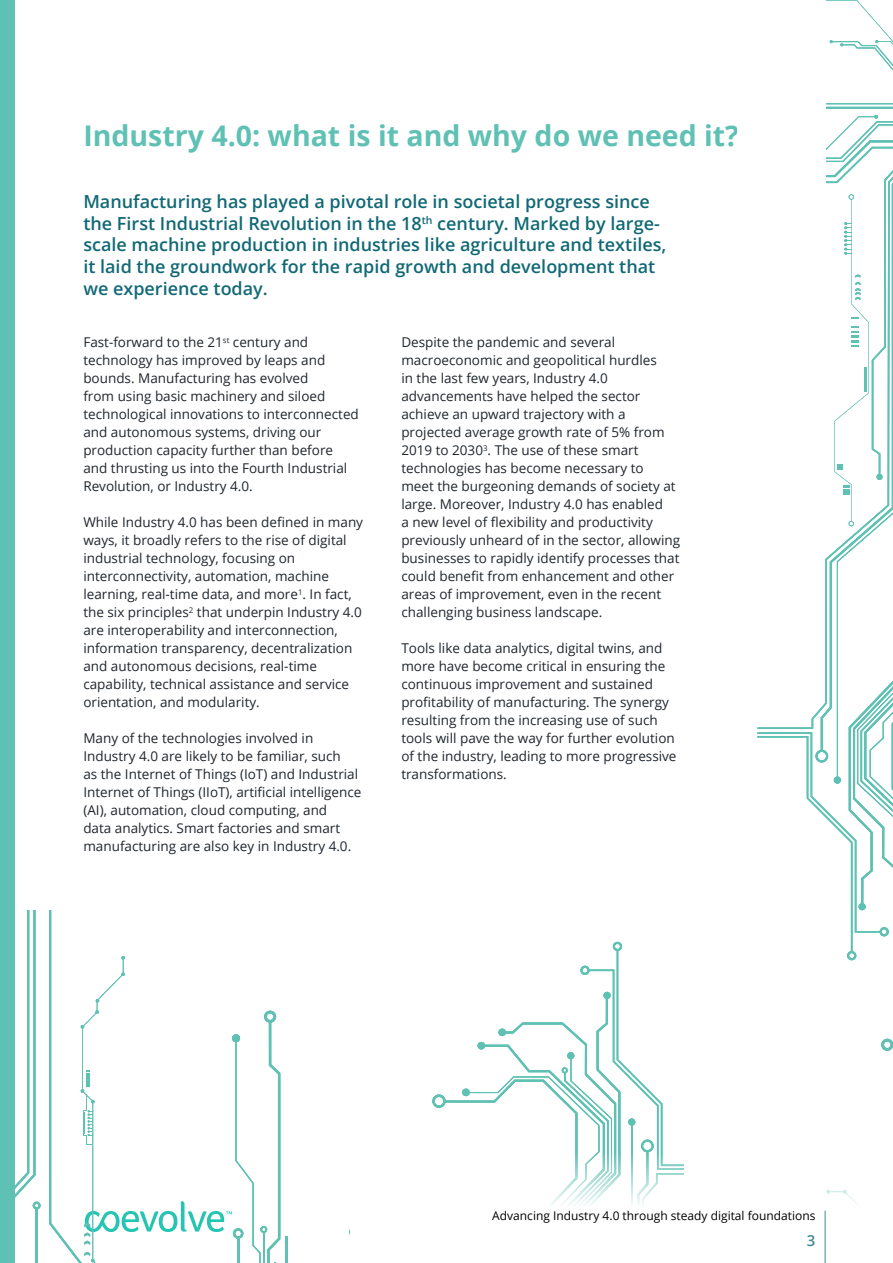
<style>
.page{position:relative;width:893px;height:1263px;background:#fff}
.page>*{position:absolute;margin:0;border:0;box-sizing:border-box;transform-origin:0 0}
.t1{font:700 28.5px "Open Sans";color:#5fc1b4}
.t2{font:600 18px/21.6px "Open Sans";color:#116975}
.t3{font:600 15px "Open Sans";color:#428892}
.t4{font:13.5px/18px "Open Sans";color:#1f262e}
.t5{font:12px "Open Sans";color:#000}
</style>
<div class="page">
<div style="left:0;top:0;width:15px;height:1263px;background:#5fc1b4"></div>
<svg style="left:826px;top:103px;width:67px;height:6px"></svg>
<svg style="left:826px;top:0;width:67px;height:71px"></svg>
<svg style="left:826px;top:115px;width:67px;height:315px"></svg>
<svg style="left:757px;top:430px;width:136px;height:609px"></svg>
<svg style="left:881px;top:1039px;width:12px;height:12px"></svg>
<hr style="left:36px;top:1208px;width:2px;height:55px;background:#5fc1b4">
<svg style="left:15px;top:910px;width:26px;height:299px"></svg>
<hr style="left:286px;top:1236px;width:2px;height:27px;background:#5fc1b4">
<svg style="left:49px;top:910px;width:231px;height:353px"></svg>
<div style="left:232px;top:1034px;width:8px;height:8px;background:#5fc1b4;border-radius:50%"></div>
<svg style="left:349px;top:941px;width:314px;height:294px"></svg>
<div style="left:350px;top:1106px;width:543px;height:157px;background:#fff"></div>
<hr style="left:825px;top:1210px;width:1px;height:53px;background:#428892">
<h1 class="t1" style="left:83px;top:116px;width:657px">Industry 4.0: what is it and why do we need it?</h1>
<p class="t2" style="left:83px;top:190px;width:585px">Manufacturing has played a pivotal role in societal progress since the First Industrial Revolution in the 18<sup>th</sup> century. Marked by large&shy;scale machine production in industries like agriculture and textiles, it laid the groundwork for the rapid growth and development that we experience today.</p>
<p class="t4" style="left:83px;top:333px;width:277px">Fast-forward to the 21<sup>st</sup> century and technology has improved by leaps and bounds. Manufacturing has evolved<br>from using basic machinery and siloed technological innovations to interconnected and autonomous systems, driving our production capacity further than before and thrusting us into the Fourth Industrial Revolution, or Industry 4.0.</p>
<p class="t4" style="left:83px;top:513px;width:281px">While Industry 4.0 has been defined in many ways, it broadly refers to the rise of digital industrial technology, focusing on interconnectivity, automation, machine learning, real-time data, and more<sup>1</sup>. In fact, the six principles<sup>2</sup> that underpin Industry 4.0 are interoperability and interconnection, information transparency, decentralization and autonomous decisions, real-time capability, technical assistance and service orientation, and modularity.</p>
<p class="t4" style="left:83px;top:729px;width:280px">Many of the technologies involved in Industry 4.0 are likely to be familiar, such<br>as the Internet of Things (IoT) and Industrial Internet of Things (IIoT), artificial intelligence (AI), automation, cloud computing, and<br>data analytics. Smart factories and smart manufacturing are also key in Industry 4.0.</p>
<p class="t4" style="left:401px;top:333px;width:280px">Despite the pandemic and several macroeconomic and geopolitical hurdles<br>in the last few years, Industry 4.0 advancements have helped the sector achieve an upward trajectory with a projected average growth rate of 5% from 2019 to 2030<sup>3</sup>. The use of these smart technologies has become necessary to<br>meet the burgeoning demands of society at large. Moreover, Industry 4.0 has enabled<br>a new level of flexibility and productivity previously unheard of in the sector, allowing businesses to rapidly identify processes that could benefit from enhancement and other areas of improvement, even in the recent challenging business landscape.</p>
<p class="t4" style="left:401px;top:639px;width:277px">Tools like data analytics, digital twins, and more have become critical in ensuring the continuous improvement and sustained profitability of manufacturing. The synergy resulting from the increasing use of such tools will pave the way for further evolution of the industry, leading to more progressive transformations.</p>
<p class="t5" style="left:492px;top:1207px;width:325px">Advancing Industry 4.0 through steady digital foundations</p>
<p class="t3" style="left:807px;top:1230px;width:10px">3</p>
</div>
